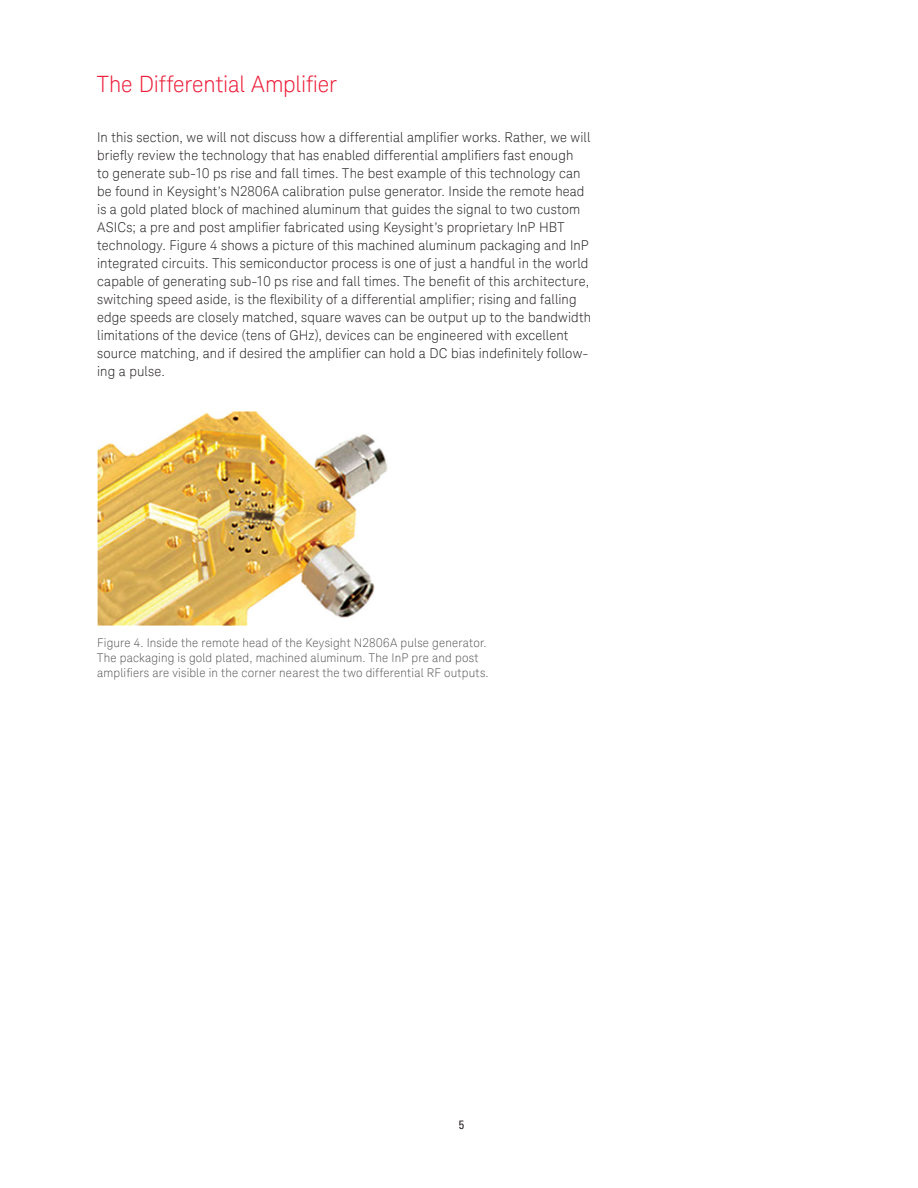
<style>
.page{position:relative;width:918px;height:1188px;background:#fff}
.page>*{position:absolute;margin:0;border:0;box-sizing:border-box;transform-origin:0 0}
.t1{font:300 22.5px "Keysight Sans";letter-spacing:-.005em;color:#ed1a36}
.t2{font:300 13.5px/18px "Keysight Sans";letter-spacing:.01em;color:#231f20}
.t3{font:300 12px/15px "Keysight Sans";letter-spacing:.015em;color:#57585a}
.t4{font:12px "Agilent Condensed CFF";color:#231f20}
</style>
<div class="page">
<img style="left:97px;top:411px;width:290px;height:215px">
<h1 class="t1" style="left:97px;top:71px;width:241px">The Differential Amplifier</h1>
<p class="t2" style="left:97px;top:128px;width:495px">In this section, we will not discuss how a differential amplifier works. Rather, we will briefly review the technology that has enabled differential amplifiers fast enough<br>to generate sub-10 ps rise and fall times. The best example of this technology can be found in Keysight’s N2806A calibration pulse generator. Inside the remote head is a gold plated block of machined aluminum that guides the signal to two custom ASICs; a pre and post amplifier fabricated using Keysight’s proprietary InP HBT technology. Figure 4 shows a picture of this machined aluminum packaging and InP integrated circuits. This semiconductor process is one of just a handful in the world capable of generating sub-10 ps rise and fall times. The benefit of this architecture, switching speed aside, is the flexibility of a differential amplifier; rising and falling edge speeds are closely matched, square waves can be output up to the bandwidth limitations of the device (tens of GHz), devices can be engineered with excellent source matching, and if desired the amplifier can hold a DC bias indefinitely follow&shy;ing a pulse.</p>
<p class="t3" style="left:97px;top:636px;width:393px">Figure 4. Inside the remote head of the Keysight N2806A pulse generator.<br>The packaging is gold plated, machined aluminum. The InP pre and post amplifiers are visible in the corner nearest the two differential RF outputs.</p>
<p class="t4" style="left:459px;top:1115px;width:7px">5</p>
</div>
